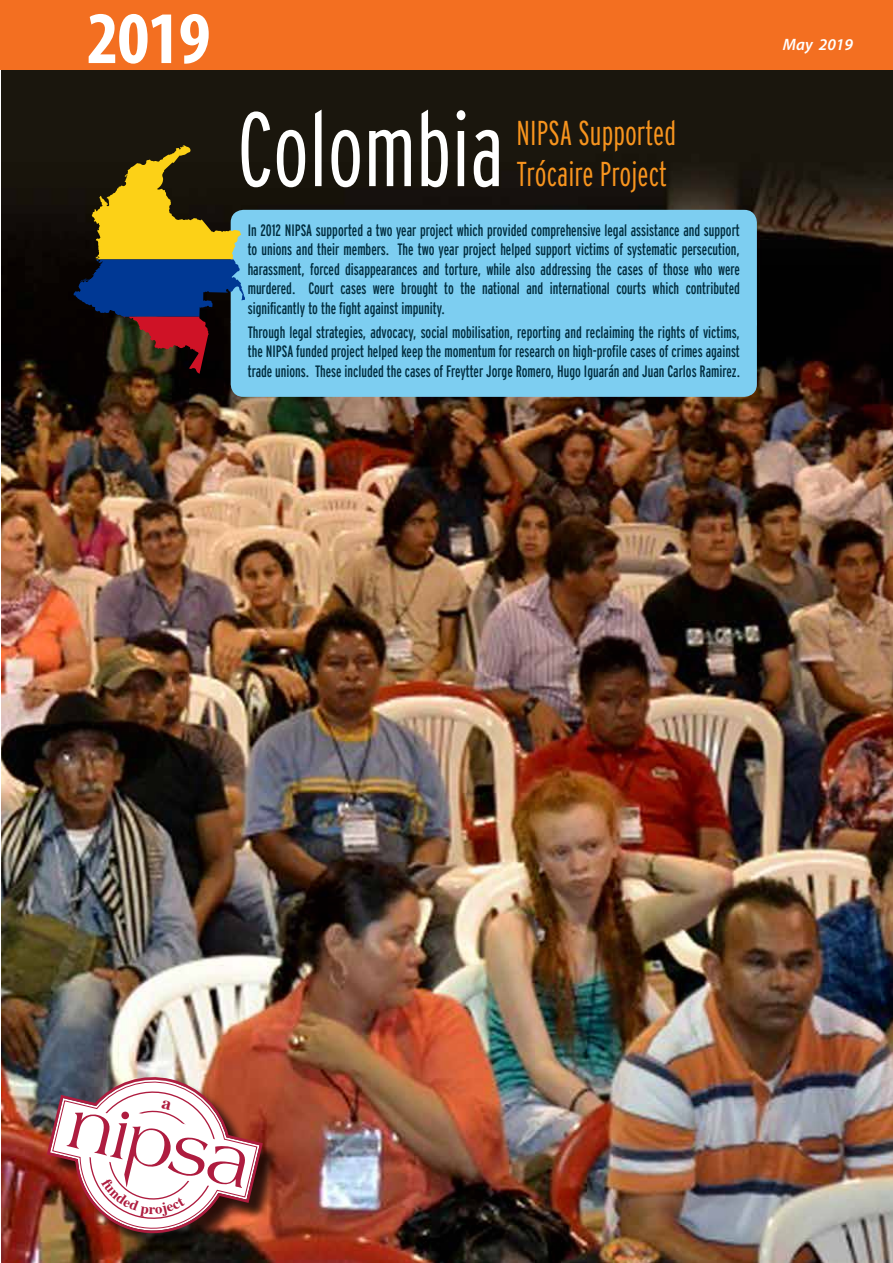
<style>
.page{position:relative;width:893px;height:1263px;background:#fff}
.page>*{position:absolute;margin:0;border:0;box-sizing:border-box;transform-origin:0 0}
.t1{font:300 105px "Interstate Compressed";color:#fff}
.t2{font:700 condensed 74.7px "Myriad Pro";color:#fff}
.t3{font:300 34.5px/41.4px "Interstate Compressed";color:#f7941e}
.t4{font:16.5px/19.5px "Interstate Compressed";color:#002d3f;text-align:justify}
.t5{font:italic 600 16.5px "Myriad Pro";color:#fff}
</style>
<div class="page">
<img style="left:1px;top:70px;width:892px;height:1193px">
<div style="left:231px;top:210px;width:526px;height:124px;background:#7dcef1;border-radius:13px"></div>
<div style="left:231px;top:312px;width:526px;height:85px;background:#7dcef1;border-radius:13px"></div>
<svg style="left:73px;top:145px;width:172px;height:229px;background:#524b34"></svg>
<div style="left:50px;top:1079px;width:231px;height:173px;background:#000;opacity:.75"></div>
<div style="left:0;top:0;width:893px;height:70px;background:#f36f21"></div>
<img style="left:45px;top:1071px;width:219px;height:170px">
<h2 class="t2" style="left:87px;top:-9px;width:125px">2019</h2>
<h1 class="t1" style="left:237px;top:90px;width:268px">Colombia</h1>
<h3 class="t3" style="left:517px;top:112px;width:161px">NIPSA Supported<br>Trócaire Project</h3>
<p class="t4" style="left:248px;top:220px;width:494px">In 2012 NIPSA supported a two year project which provided comprehensive legal assistance and support to unions and their members. The two year project helped support victims of systematic persecution, harassment, forced disappearances and torture, while also addressing the cases of those who were murdered. Court cases were brought to the national and international courts which contributed significantly to the fight against impunity.</p>
<p class="t4" style="left:248px;top:322px;width:494px">Through legal strategies, advocacy, social mobilisation, reporting and reclaiming the rights of victims, the NIPSA funded project helped keep the momentum for research on high-profile cases of crimes against trade unions. These included the cases of Freytter Jorge Romero, Hugo Iguarán and Juan Carlos Ramirez.</p>
<p class="t5" style="left:783px;top:34px;width:72px">May 2019</p>
</div>
